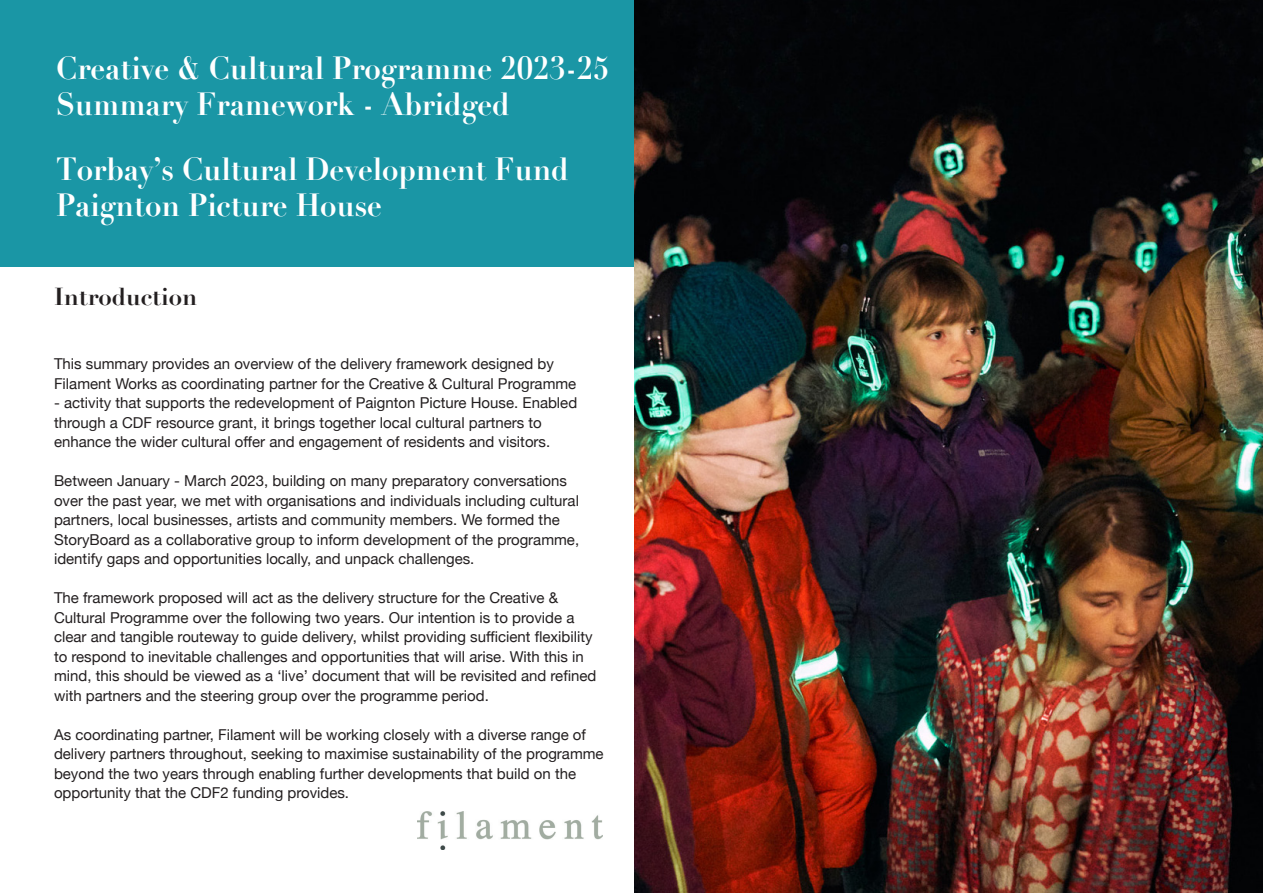
<style>
.page{position:relative;width:1263px;height:893px;background:#fff}
.page>*{position:absolute;margin:0;border:0;box-sizing:border-box;transform-origin:0 0}
.Title_Main_Front_Hea{font:700 31.35px "Didot";color:#fff;scale:.94 1}
.Page_Header_1{font:700 24px "Didot";color:#231f20}
.t1{font:15px/19.5px "Helvetica Neue";color:#231f20}
</style>
<div class="page">
<div style="left:0;top:0;width:1263px;height:267px;background:#1a96a5"></div>
<img style="left:635px;top:0;width:628px;height:893px">
<img style="left:418px;top:811px;width:184px;height:39px">
<p class="Title_Main_Front_Hea" style="left:56px;top:48px;width:590px">Creative &amp; Cultural Programme 2023-25</p>
<p class="Title_Main_Front_Hea" style="left:56px;top:84px;width:484px">Summary Framework - Abridged</p>
<p class="Title_Main_Front_Hea" style="left:56px;top:149px;width:547px">Torbay’s Cultural Development Fund</p>
<p class="Title_Main_Front_Hea" style="left:56px;top:185px;width:348px">Paignton Picture House</p>
<p class="Page_Header_1" style="left:54px;top:281px;width:145px">Introduction</p>
<p class="t1" style="left:54px;top:355px;width:524px">This summary provides an overview of the delivery framework designed by<br>Filament Works as coordinating partner for the Creative &amp; Cultural Programme</p>
<p class="t1" style="left:54px;top:394px;width:525px">- activity that supports the redevelopment of Paignton Picture House. Enabled through a CDF resource grant, it brings together local cultural partners to</p>
<p class="t1" style="left:54px;top:433px;width:498px">enhance the wider cultural offer and engagement of residents and visitors.</p>
<p class="t1" style="left:54px;top:472px;width:527px">Between January - March 2023, building on many preparatory conversations over the past year, we met with organisations and individuals including cultural partners, local businesses, artists and community members. We formed the StoryBoard as a collaborative group to inform development of the programme, identify gaps and opportunities locally, and unpack challenges.</p>
<p class="t1" style="left:54px;top:589px;width:544px">The framework proposed will act as the delivery structure for the Creative &amp; Cultural Programme over the following two years. Our intention is to provide a clear and tangible routeway to guide delivery, whilst providing sufficient flexibility to respond to inevitable challenges and opportunities that will arise. With this in mind, this should be viewed as a ‘live’ document that will be revisited and refined with partners and the steering group over the programme period.</p>
<p class="t1" style="left:54px;top:726px;width:551px">As coordinating partner, Filament will be working closely with a diverse range of delivery partners throughout, seeking to maximise sustainability of the programme beyond the two years through enabling further developments that build on the opportunity that the CDF2 funding provides.</p>
</div>
